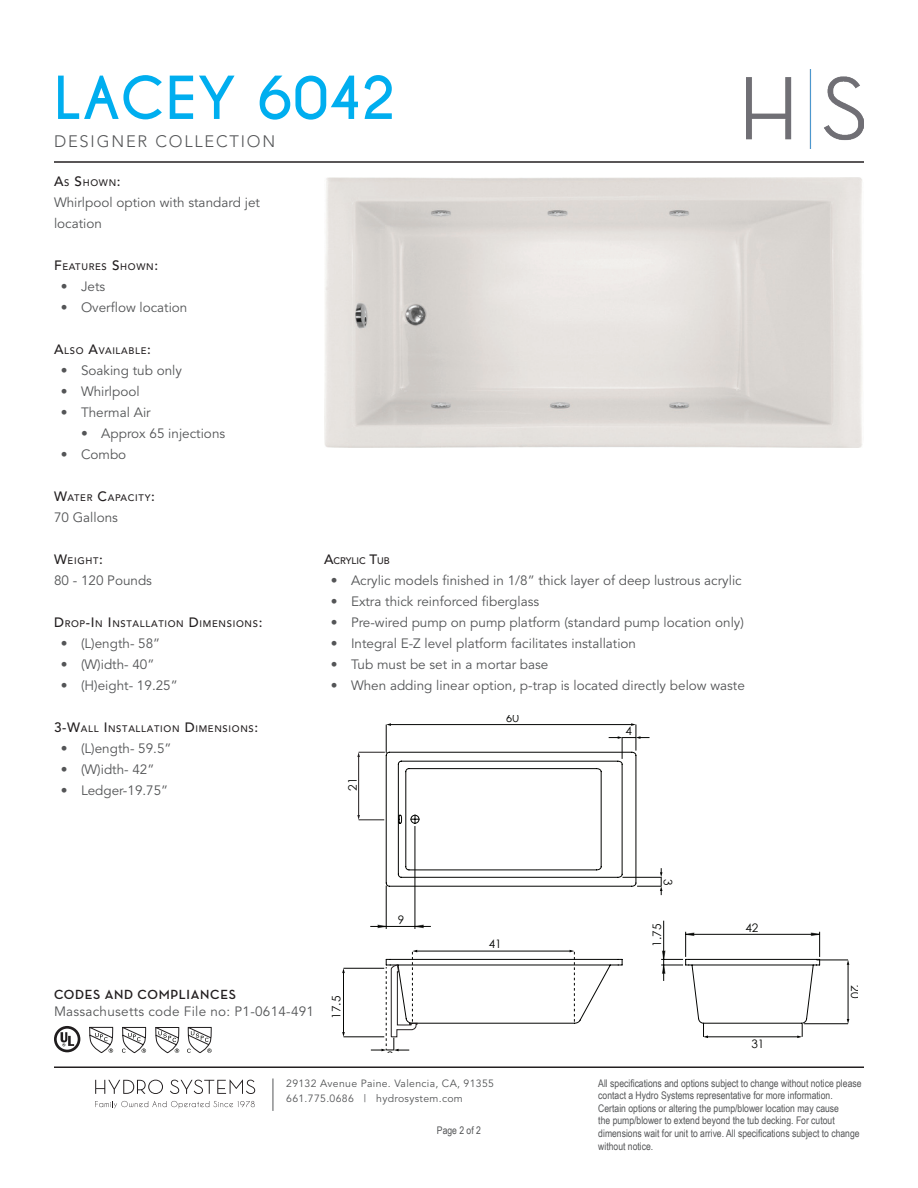
<style>
.page{position:relative;width:918px;height:1188px;background:#fff}
.page>*{position:absolute;margin:0;border:0;box-sizing:border-box;transform-origin:0 0}
.t1{font:700 55.5px "Caviar Dreams";letter-spacing:.02em;color:#00aeef}
.t2{font:300 16.5px "Avenir";letter-spacing:.11em;color:#545557}
.t3{font:15.3px "Arial";color:#040503;scale:1.05 1}
.t4{font:13.5px/21px "Avenir";color:#545557}
.t5{font:13.5px "Avenir";letter-spacing:.02em;color:#545557}
.t6{font:700 13.5px "Neutra Disp";letter-spacing:.05em;color:#231f20}
.t7{font:11.7px "Century Gothic";color:#040503}
.t8{font:10.5px/12.6px "Arial Narrow";color:#545557}
.t9{font:10.5px/15px "Avenir";letter-spacing:.03em;color:#545557}
.t10{font:500 9.45px "Avenir";letter-spacing:.07em;color:#231f20}
.t11{font:8.7px "Myriad Pro";color:#040503;scale:1.05 1}
.t12{font:8.7px "Arial";color:#040503;scale:1.05 1}
.t13{font:8.7px "Arial";color:#040503;scale:1.06 1}
.s1{font-size:13.5px}
</style>
<div class="page">
<hr style="left:54px;top:161px;width:810px;height:2px;background:#231f20">
<hr style="left:54px;top:1066px;width:810px;height:2px;background:#231f20">
<svg style="left:95px;top:1101px;width:160px;height:7px"></svg>
<svg style="left:95px;top:1080px;width:68px;height:14px"></svg>
<svg style="left:170px;top:1080px;width:85px;height:14px"></svg>
<hr style="left:273px;top:1078px;width:1px;height:33px;background:#545557">
<img style="left:324px;top:178px;width:538px;height:270px">
<svg style="left:187px;top:1027px;width:25px;height:26px"></svg>
<svg style="left:155px;top:1027px;width:24px;height:26px"></svg>
<svg style="left:89px;top:1027px;width:24px;height:26px"></svg>
<svg style="left:122px;top:1027px;width:24px;height:26px"></svg>
<div style="left:54px;top:1026px;width:26px;height:26px;border:3px solid #201d1e;border-radius:50%"></div>
<svg style="left:61px;top:1032px;width:13px;height:14px"></svg>
<img style="left:746px;top:69px;width:118px;height:79px">
<hr style="left:331px;top:1169px;width:526px;height:1px;background:#151721">
<hr style="left:900px;top:716px;width:1px;height:337px;background:#151721">
<hr style="left:331px;top:716px;width:526px;height:1px;background:#151721">
<hr style="left:331px;top:716px;width:1px;height:337px;background:#151721">
<hr style="left:331px;top:1106px;width:526px;height:1px;background:#151721">
<hr style="left:657px;top:1131px;width:200px;height:1px;background:#151721">
<hr style="left:657px;top:1144px;width:200px;height:1px;background:#151721">
<hr style="left:657px;top:1157px;width:200px;height:1px;background:#151721">
<hr style="left:415px;top:826px;width:1px;height:103px;background:#040503">
<hr style="left:386px;top:886px;width:1px;height:43px;background:#040503">
<hr style="left:663px;top:921px;width:1px;height:38px;background:#040503">
<hr style="left:804px;top:1023px;width:44px;height:1px;background:#040503">
<hr style="left:817px;top:960px;width:31px;height:1px;background:#040503">
<svg style="left:370px;top:925px;width:61px;height:3px"></svg>
<hr style="left:344px;top:968px;width:40px;height:1px;background:#040503">
<hr style="left:344px;top:1037px;width:40px;height:1px;background:#040503">
<hr style="left:343px;top:972px;width:1px;height:61px;background:#040503">
<hr style="left:848px;top:964px;width:1px;height:56px;background:#040503">
<svg style="left:661px;top:932px;width:159px;height:106px"></svg>
<svg style="left:357px;top:723px;width:305px;height:172px"></svg>
<svg style="left:371px;top:950px;width:252px;height:101px"></svg>
<h1 class="t1" style="left:54px;top:65px;width:343px">LACEY 6042</h1>
<p class="t2" style="left:54px;top:131px;width:223px">DESIGNER COLLECTION</p>
<p class="t10" style="left:54px;top:177px;width:68px"><span class="s1">A</span>S <span class="s1">S</span>HOWN<span class="s1">:</span></p>
<p class="t4" style="left:54px;top:192px;width:208px">Whirlpool option with standard jet location</p>
<p class="t10" style="left:54px;top:261px;width:106px"><span class="s1">F</span>EATURES <span class="s1">S</span>HOWN<span class="s1">:</span></p>
<p class="t4" style="left:61px;top:276px;width:46px">• Jets</p>
<p class="t4" style="left:61px;top:297px;width:128px">• Overflow location</p>
<p class="t10" style="left:54px;top:345px;width:98px"><span class="s1">A</span>LSO <span class="s1">A</span>VAI LABLE<span class="s1">:</span></p>
<p class="t4" style="left:61px;top:360px;width:123px">• Soaking tub only</p>
<p class="t4" style="left:61px;top:381px;width:80px">• Whirlpool</p>
<p class="t4" style="left:61px;top:402px;width:91px">• Thermal Air</p>
<p class="t4" style="left:81px;top:423px;width:146px">• Approx 65 injections</p>
<p class="t4" style="left:61px;top:444px;width:67px">• Combo</p>
<p class="t10" style="left:54px;top:492px;width:61px"><span class="s1">W</span>ATER <span class="s1">C</span>APACI</p>
<p class="t10" style="left:139px;top:492px;width:18px">TY<span class="s1">:</span></p>
<p class="t4" style="left:54px;top:507px;width:66px">70 Gallons</p>
<p class="t10" style="left:54px;top:555px;width:50px"><span class="s1">W</span>EIGHT<span class="s1">:</span></p>
<p class="t4" style="left:54px;top:570px;width:100px">80 - 120 Pounds</p>
<p class="t10" style="left:54px;top:618px;width:180px"><span class="s1">D</span> ROP<span class="s1">-I</span>N <span class="s1">I</span>NSTALLATION <span class="s1">D</span> I MENSIO</p>
<p class="t10" style="left:245px;top:618px;width:19px">NS<span class="s1">:</span></p>
<p class="t4" style="left:61px;top:633px;width:101px">• (L)ength- 58”</p>
<p class="t4" style="left:61px;top:654px;width:95px">• (W)idth- 40”</p>
<p class="t4" style="left:61px;top:675px;width:119px">• (H)eight- 19.25”</p>
<p class="t10" style="left:54px;top:723px;width:176px"><span class="s1">3-W</span>ALL <span class="s1">I</span>NSTALLATIO N <span class="s1">D</span> I MENSIO</p>
<p class="t10" style="left:240px;top:723px;width:19px">NS<span class="s1">:</span></p>
<p class="t4" style="left:61px;top:738px;width:112px">• (L)ength- 59.5”</p>
<p class="t4" style="left:61px;top:759px;width:95px">• (W)idth- 42”</p>
<p class="t4" style="left:61px;top:780px;width:109px">• Ledger-19.75”</p>
<p class="t10" style="left:324px;top:555px;width:67px"><span class="s1">A</span>CRYLIC <span class="s1">T</span>UB</p>
<p class="t4" style="left:331px;top:570px;width:413px">• Acrylic models finished in 1/8” thick layer of deep lustrous acrylic</p>
<p class="t4" style="left:331px;top:591px;width:210px">• Extra thick reinforced fiberglass</p>
<p class="t4" style="left:331px;top:612px;width:415px">• Pre-wired pump on pump platform (standard pump location only)</p>
<p class="t4" style="left:331px;top:633px;width:307px">• Integral E-Z level platform facilitates installation</p>
<p class="t4" style="left:331px;top:654px;width:219px">• Tub must be set in a mortar base</p>
<p class="t4" style="left:331px;top:675px;width:416px">• When adding linear option, p-trap is located directly below waste</p>
<p class="t7" style="left:506px;top:711px;width:14px">60</p>
<p class="t7" style="left:625px;top:724px;width:8px">4</p>
<p class="t7" style="left:346px;top:791px;width:14px;rotate:-90deg">21</p>
<p class="t6" style="left:54px;top:987px;width:183px">CODES AND COMPLIANCES</p>
<p class="t5" style="left:54px;top:1003px;width:262px">Massachusetts code File no: P1-0614-491</p>
<p class="t7" style="left:329px;top:1019px;width:24px;rotate:-90deg">17.5</p>
<p class="t7" style="left:398px;top:912px;width:8px">9</p>
<p class="t7" style="left:387px;top:1049px;width:8px">2</p>
<p class="t7" style="left:489px;top:937px;width:14px">41</p>
<p class="t7" style="left:675px;top:879px;width:8px;rotate:90deg">3</p>
<p class="t7" style="left:650px;top:947px;width:24px;rotate:-90deg">1.75</p>
<p class="t7" style="left:745px;top:920px;width:14px">42</p>
<p class="t7" style="left:751px;top:1037px;width:14px">31</p>
<p class="t7" style="left:862px;top:985px;width:14px;rotate:90deg">20</p>
<p class="t9" style="left:286px;top:1076px;width:209px">29132 Avenue Paine. Valencia, CA, 91355<br>661.775.0686 | hydrosystem.com</p>
<p class="t8" style="left:598px;top:1076px;width:265px">All specifications and options subject to change without notice please contact a Hydro Systems representative for more information.<br>Certain options or altering the pump/blower location may cause<br>the pump/blower to extend beyond the tub decking. For cutout dimensions wait for unit to arrive. All specifications subject to change without notice.</p>
<p class="t13" style="left:667px;top:1116px;width:19px">Title:</p>
<p class="t3" style="left:705px;top:1110px;width:78px">LACEY 6042</p>
<p class="t8" style="left:437px;top:1124px;width:46px">Page 2 of 2</p>
<p class="t11" style="left:705px;top:1132px;width:46px">13 SEP 2016</p>
<p class="t12" style="left:667px;top:1132px;width:21px">Date:</p>
<p class="t12" style="left:818px;top:1132px;width:17px">Rev:</p>
</div>
